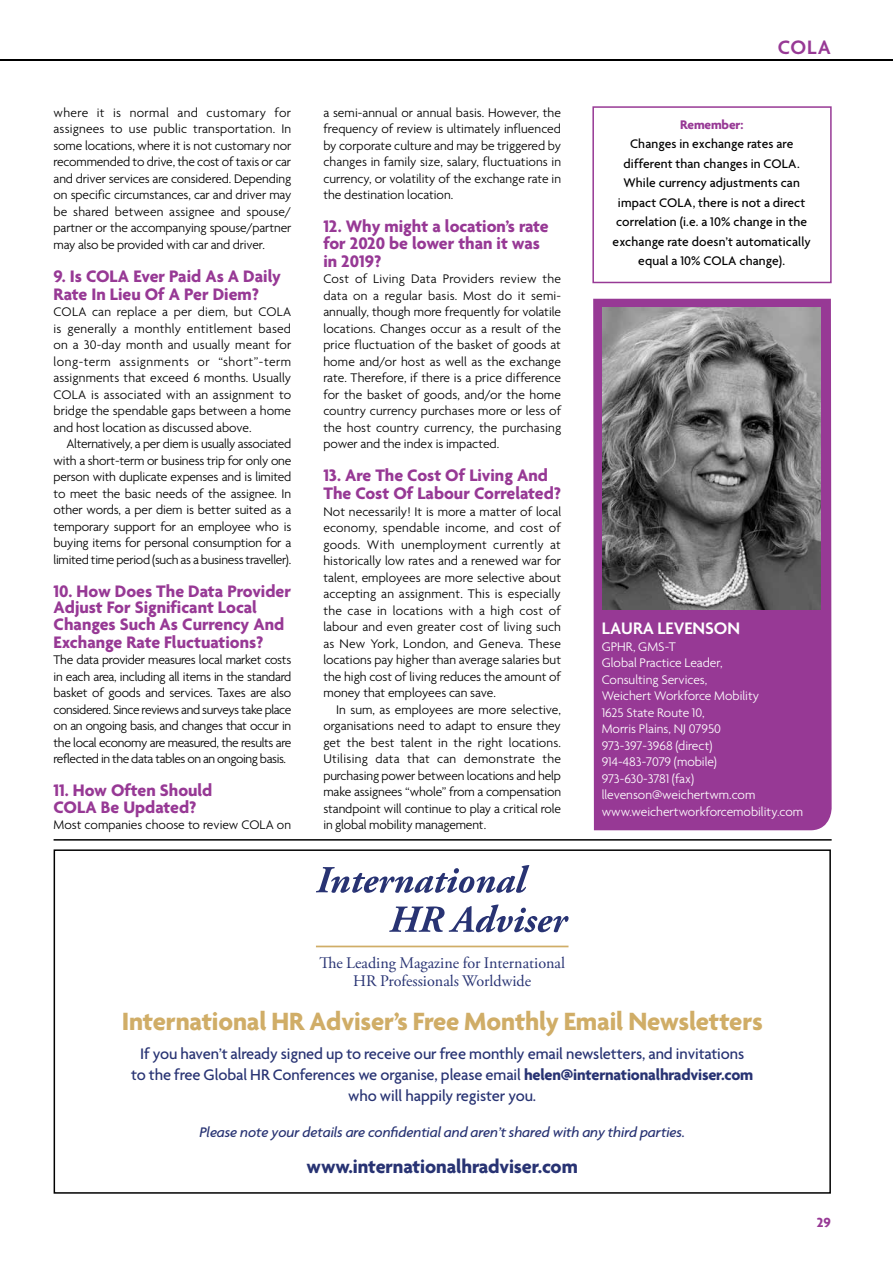
<style>
.page{position:relative;width:893px;height:1263px;background:#fff}
.page>*{position:absolute;margin:0;border:0;box-sizing:border-box;transform-origin:0 0}
.t1{font:700 27px "Agenda";letter-spacing:-.005em;color:#d0ad67}
.t2{font:600 21px "Agenda";color:#973995}
.t3{font:700 20.4px "Agenda";letter-spacing:-.005em;color:#283373}
.t4{font:700 18px/17px "Agenda";color:#973995}
.t5{font:600 18px "Agenda";color:#fff}
.t6{font:500 16.5px/21px "Agenda";letter-spacing:-.005em;color:#283373;text-align:center}
.t7{font:16.05px/17.9px "Adobe Garamond Pro";color:#283373;text-align:center}
.t8{font:italic 500 15px "Agenda";letter-spacing:-.005em;color:#283373}
.t9{font:700 14.25px "Agenda";color:#973995}
.t10{font:300 13.5px/16.5px "Agenda";letter-spacing:-.005em;color:#000;text-align:justify}
.t11{font:300 13.5px/16.5px "Agenda";color:#fff}
.t12{font:500 13.5px/19.5px "Agenda";letter-spacing:.01em;color:#000;text-align:center}
.t13{font:700 13.5px "Agenda";letter-spacing:-.01em;color:#973995}
.s1{font-weight:700}
</style>
<div class="page">
<hr style="left:0;top:60px;width:893px;height:1px;background:#000">
<div style="left:593px;top:299px;width:239px;height:531px;background:#973995"></div>
<img style="left:602px;top:307px;width:218px;height:303px">
<div style="left:592px;top:106px;width:240px;height:177px;border:2px solid #973995"></div>
<div style="left:54px;top:849px;width:777px;height:345px;border:2px solid #000"></div>
<hr style="left:316px;top:946px;width:252px;height:1px;background:#d0ad67">
<svg style="left:389px;top:904px;width:180px;height:28px"></svg>
<svg style="left:316px;top:865px;width:213px;height:28px"></svg>
<hr style="left:54px;top:839px;width:778px;height:2px;background:#000">
<p class="t10" style="left:54px;top:104px;width:239px">where it is normal and customary for assignees to use public transportation. In some locations, where it is not customary nor recommended to drive, the cost of taxis or car and driver services are considered. Depending on specific circumstances, car and driver may be shared between assignee and spouse/ partner or the accompanying spouse/partner may also be provided with car and driver.</p>
<h3 class="t4" style="left:54px;top:266px;width:229px;line-height:18px">9. Is COLA Ever Paid As A Daily<br>Rate In Lieu Of A Per Diem?</h3>
<p class="t10" style="left:54px;top:303px;width:239px">COLA can replace a per diem, but COLA is generally a monthly entitlement based on a 30-day month and usually meant for long-term assignments or “short”-term assignments that exceed 6 months. Usually COLA is associated with an assignment to bridge the spendable gaps between a home and host location as discussed above.</p>
<p class="t10" style="left:54px;top:435px;width:239px;text-indent:13px">Alternatively, a per diem is usually associated with a short-term or business trip for only one person with duplicate expenses and is limited to meet the basic needs of the assignee. In other words, a per diem is better suited as a temporary support for an employee who is buying items for personal consumption for a limited time period (such as a business traveller).</p>
<h3 class="t4" style="left:54px;top:582px;width:239px">10. How Does The Data Provider<br>Adjust For Significant Local<br>Changes Such As Currency And<br>Exchange Rate Fluctuations?</h3>
<p class="t10" style="left:54px;top:651px;width:239px">The data provider measures local market costs in each area, including all items in the standard basket of goods and services. Taxes are also considered. Since reviews and surveys take place on an ongoing basis, and changes that occur in the local economy are measured, the results are reflected in the data tables on an ongoing basis.</p>
<h3 class="t4" style="left:54px;top:782px;width:160px;line-height:16.5px">11. How Often Should<br>COLA Be Updated?</h3>
<p class="t10" style="left:54px;top:816px;width:239px">Most companies choose to review COLA on</p>
<p class="t10" style="left:323px;top:104px;width:239px">a semi-annual or annual basis. However, the frequency of review is ultimately influenced by corporate culture and may be triggered by changes in family size, salary, fluctuations in currency, or volatility of the exchange rate in the destination location.</p>
<h3 class="t4" style="left:323px;top:217px;width:227px">12. Why might a location’s rate for 2020 be lower than it was in 2019?</h3>
<p class="t10" style="left:323px;top:270px;width:239px">Cost of Living Data Providers review the data on a regular basis. Most do it semi&shy;annually, though more frequently for volatile locations. Changes occur as a result of the price fluctuation of the basket of goods at home and/or host as well as the exchange rate. Therefore, if there is a price difference for the basket of goods, and/or the home country currency purchases more or less of the host country currency, the purchasing power and the index is impacted.</p>
<h3 class="t4" style="left:323px;top:466px;width:239px;line-height:18px">13. Are The Cost Of Living And<br>The Cost Of Labour Correlated?</h3>
<p class="t10" style="left:323px;top:503px;width:239px">Not necessarily! It is more a matter of local economy, spendable income, and cost of goods. With unemployment currently at historically low rates and a renewed war for talent, employees are more selective about accepting an assignment. This is especially the case in locations with a high cost of labour and even greater cost of living such as New York, London, and Geneva. These locations pay higher than average salaries but the high cost of living reduces the amount of money that employees can save.</p>
<p class="t10" style="left:323px;top:701px;width:239px;text-indent:13px">In sum, as employees are more selective, organisations need to adapt to ensure they get the best talent in the right locations.<br>Utilising data that can demonstrate the purchasing power between locations and help make assignees “whole” from a compensation standpoint will continue to play a critical role in global mobility management.</p>
<h2 class="t2" style="left:778px;top:34px;width:55px">COLA</h2>
<p class="t13" style="left:680px;top:116px;width:65px">Remember:</p>
<p class="t12" style="left:613px;top:134px;width:200px">Changes in exchange rates are different than changes in COLA.<br>While currency adjustments can impact COLA, there is not a direct correlation (i.e. a 10% change in the exchange rate doesn’t automatically equal a 10% COLA change).</p>
<h3 class="t5" style="left:602px;top:617px;width:140px">LAURA LEVENSON</h3>
<p class="t11" style="left:602px;top:638px;width:203px">GPHR, GMS-T<br>Global Practice Leader,<br>Consulting Services,<br>Weichert Workforce Mobility<br>1625 State Route 10,<br>Morris Plains, NJ 07950<br>973-397-3968 (direct)<br>914-483-7079 (mobile)<br>973-630-3781 (fax) llevenson@weichertwm.com www.weichertworkforcemobility.com</p>
<p class="t7" style="left:319px;top:955px;width:247px">The Leading Magazine for International<br>HR Professionals Worldwide</p>
<h1 class="t1" style="left:122px;top:1004px;width:643px">International HR Adviser’s Free Monthly Email Newsletters</h1>
<p class="t6" style="left:131px;top:1043px;width:624px">If you haven’t already signed up to receive our free monthly email newsletters, and invitations to the free Global HR Conferences we organise, please email <span class="s1">helen@internationalhradviser.com </span>who will happily register you.</p>
<p class="t8" style="left:199px;top:1123px;width:487px">Please note your details are confidential and aren’t shared with any third parties.</p>
<h3 class="t3" style="left:307px;top:1154px;width:273px">www.internationalhradviser.com</h3>
<p class="t9" style="left:817px;top:1214px;width:16px">29</p>
</div>
